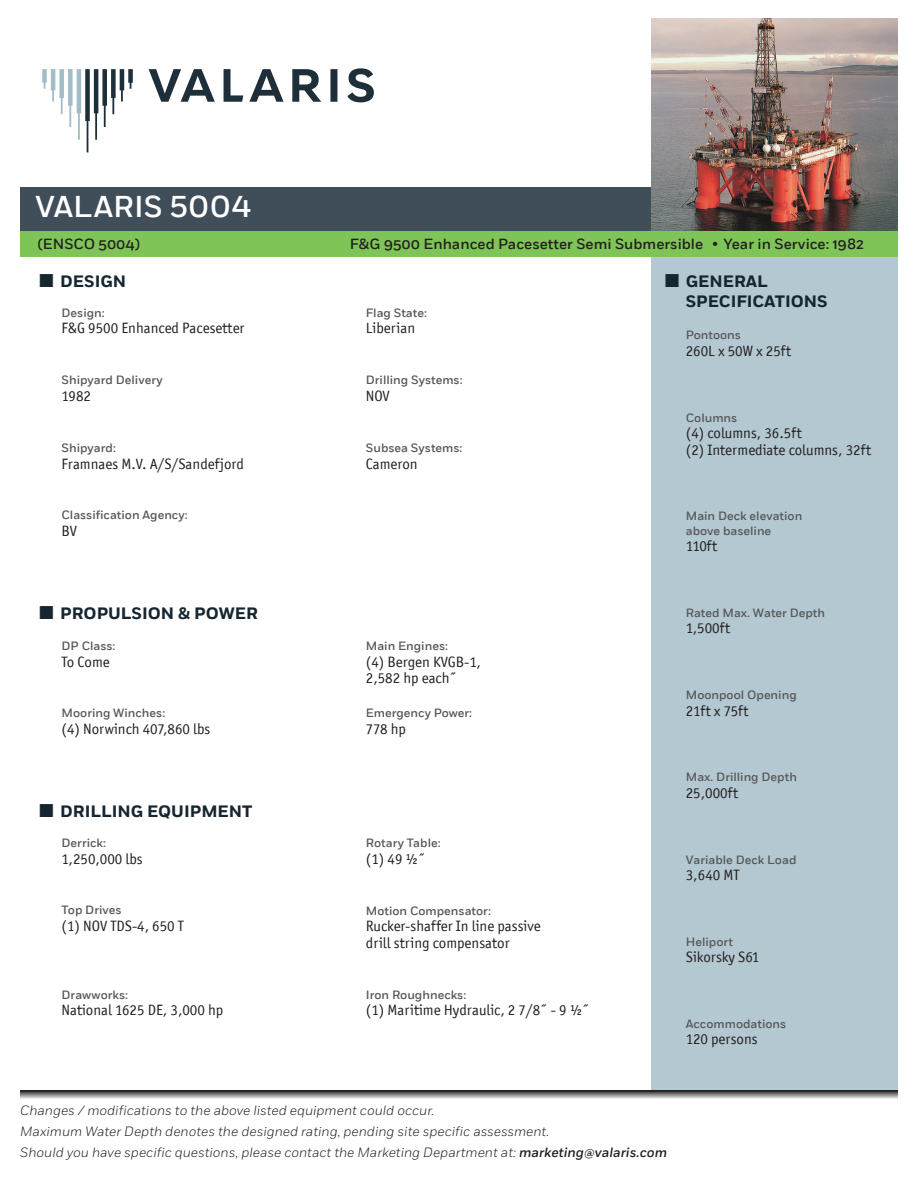
<style>
.page{position:relative;width:918px;height:1188px;background:#fff}
.page>*{position:absolute;margin:0;border:0;box-sizing:border-box;transform-origin:0 0}
.t1{font:500 30px "Fort";color:#fff}
.t2{font:700 16.5px/19.8px "Fort";color:#162630}
.t3{font:15px/16.5px "Officina San ITC";color:#231f20}
.t4{font:500 14.7px "Fort";color:#231f20}
.t5{font:italic 300 13.5px/21px "Fort";color:#231f20}
.t6{font:500 12px/14.4px "Fort";color:#57585a}
.s1{font-family:"Officina San ITC";font-weight:400}
.s2{font-weight:500}
</style>
<div class="page">
<div style="left:651px;top:225px;width:247px;height:866px;background:#b4c8d1"></div>
<div style="left:20px;top:213px;width:878px;height:44px;background:#7ec457"></div>
<div style="left:20px;top:187px;width:633px;height:43px;background:#404e5a"></div>
<svg style="left:20px;top:1091px;width:878px;height:8px;background:#8e8f91"></svg>
<svg style="left:42px;top:68px;width:332px;height:84px"></svg>
<img style="left:651px;top:18px;width:247px;height:212px">
<h1 class="t1" style="left:36px;top:188px;width:217px">VALARIS 5004</h1>
<p class="t4" style="left:38px;top:235px;width:104px">(ENSCO 5004)</p>
<p class="t4" style="left:350px;top:235px;width:516px">F&amp;G 9500 Enhanced Pacesetter Semi Submersible <span class="s1">•</span> Year in Service: 1982</p>
<p class="t2" style="left:60px;top:272px;width:67px">DESIGN</p>
<p class="t2" style="left:686px;top:272px;width:143px">GENERAL<br>SPECIFICATIONS</p>
<p class="t6" style="left:366px;top:306px;width:63px">Flag State:</p>
<p class="t3" style="left:366px;top:320px;width:51px">Liberian</p>
<p class="t6" style="left:62px;top:306px;width:45px">Design:</p>
<p class="t3" style="left:62px;top:320px;width:185px">F&amp;G 9500 Enhanced Pacesetter</p>
<p class="t6" style="left:686px;top:328px;width:57px">Pontoons</p>
<p class="t3" style="left:686px;top:343px;width:107px">260L x 50W x 25ft</p>
<p class="t6" style="left:62px;top:373px;width:103px">Shipyard Delivery</p>
<p class="t3" style="left:62px;top:388px;width:31px">1982</p>
<p class="t6" style="left:366px;top:373px;width:98px">Drilling Systems:</p>
<p class="t3" style="left:366px;top:388px;width:25px">NOV</p>
<p class="t6" style="left:62px;top:441px;width:56px">Shipyard:</p>
<p class="t3" style="left:62px;top:455px;width:184px">Framnaes M.V. A/S/Sandefjord</p>
<p class="t6" style="left:366px;top:441px;width:98px">Subsea Systems:</p>
<p class="t3" style="left:366px;top:455px;width:53px">Cameron</p>
<p class="t6" style="left:686px;top:411px;width:53px">Columns</p>
<p class="t3" style="left:686px;top:425px;width:187px">(4) columns, 36.5ft<br>(2) Intermediate columns, 32ft</p>
<p class="t6" style="left:62px;top:508px;width:128px">Classification Agency:</p>
<p class="t3" style="left:62px;top:523px;width:17px">BV</p>
<p class="t6" style="left:686px;top:509px;width:118px">Main Deck elevation above baseline</p>
<p class="t3" style="left:686px;top:538px;width:33px">110ft</p>
<p class="t2" style="left:60px;top:604px;width:199px">PROPULSION &amp; POWER</p>
<p class="t6" style="left:686px;top:606px;width:141px">Rated Max. Water Depth</p>
<p class="t3" style="left:686px;top:620px;width:46px">1,500ft</p>
<p class="t6" style="left:62px;top:639px;width:55px">DP Class:</p>
<p class="t3" style="left:62px;top:653px;width:50px">To Come</p>
<p class="t6" style="left:366px;top:639px;width:84px">Main Engines:</p>
<p class="t3" style="left:366px;top:653px;width:117px">(4) Bergen KVGB-1,<br>2,582 hp each˝</p>
<p class="t6" style="left:62px;top:706px;width:105px">Mooring Winches:</p>
<p class="t3" style="left:62px;top:720px;width:150px">(4) Norwinch 407,860 lbs</p>
<p class="t6" style="left:366px;top:706px;width:108px">Emergency Power:</p>
<p class="t3" style="left:366px;top:720px;width:42px">778 hp</p>
<p class="t6" style="left:686px;top:688px;width:112px">Moonpool Opening</p>
<p class="t3" style="left:686px;top:702px;width:64px">21ft x 75ft</p>
<p class="t6" style="left:686px;top:770px;width:113px">Max. Drilling Depth</p>
<p class="t3" style="left:686px;top:784px;width:54px">25,000ft</p>
<p class="t2" style="left:60px;top:802px;width:194px">DRILLING EQUIPMENT</p>
<p class="t6" style="left:62px;top:836px;width:46px">Derrick:</p>
<p class="t3" style="left:62px;top:850px;width:83px">1,250,000 lbs</p>
<p class="t6" style="left:366px;top:836px;width:76px">Rotary Table:</p>
<p class="t3" style="left:366px;top:850px;width:61px">(1) 49 ½˝</p>
<p class="t6" style="left:686px;top:853px;width:112px">Variable Deck Load</p>
<p class="t3" style="left:686px;top:867px;width:55px">3,640 MT</p>
<p class="t6" style="left:62px;top:903px;width:62px">Top Drives</p>
<p class="t3" style="left:62px;top:918px;width:124px">(1) NOV TDS-4, 650 T</p>
<p class="t6" style="left:366px;top:904px;width:127px">Motion Compensator:</p>
<p class="t3" style="left:366px;top:918px;width:176px">Rucker-shaffer In line passive drill string compensator</p>
<p class="t6" style="left:686px;top:935px;width:49px">Heliport</p>
<p class="t3" style="left:686px;top:949px;width:75px">Sikorsky S61</p>
<p class="t6" style="left:62px;top:988px;width:68px">Drawworks:</p>
<p class="t3" style="left:62px;top:1002px;width:163px">National 1625 DE, 3,000 hp</p>
<p class="t6" style="left:366px;top:988px;width:102px">Iron Roughnecks:</p>
<p class="t3" style="left:366px;top:1002px;width:225px">(1) Maritime Hydraulic, 2 7/8˝ - 9 ½˝</p>
<p class="t6" style="left:686px;top:1017px;width:102px">Accommodations</p>
<p class="t3" style="left:686px;top:1031px;width:73px">120 persons</p>
<p class="t5" style="left:20px;top:1100px;width:648px">Changes / modifications to the above listed equipment could occur.<br>Maximum Water Depth denotes the designed rating, pending site specific assessment.<br>Should you have specific questions, please contact the Marketing Department at: <span class="s2">marketing@valaris.com</span></p>
</div>
